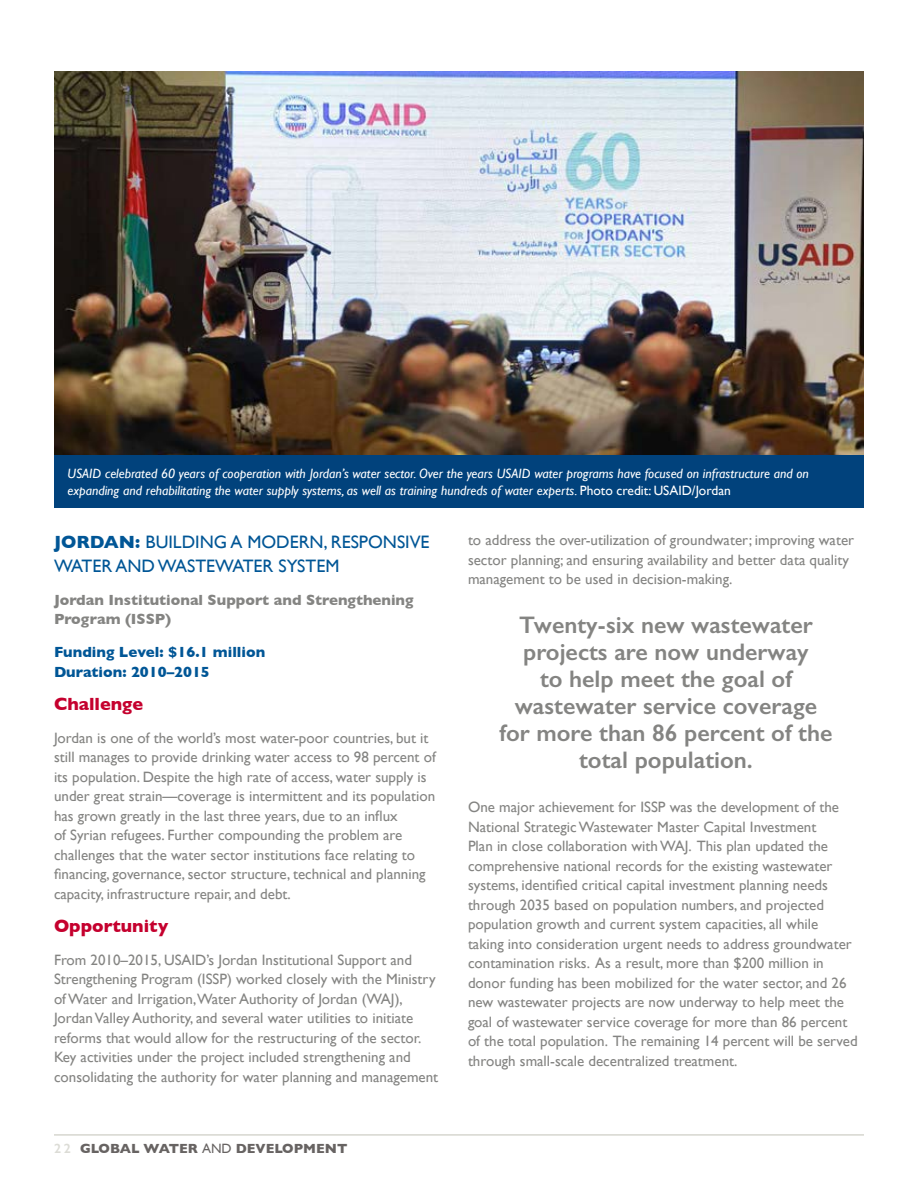
<style>
.page{position:relative;width:918px;height:1188px;background:#fff}
.page>*{position:absolute;margin:0;border:0;box-sizing:border-box;transform-origin:0 0}
.Body{font:600 24px/27px "Gill Sans";color:#848482;text-align:center}
.Body-2{font:18px/24px "Gill Sans";color:#005696}
.Challenge{font:700 18px "Gill Sans";color:#c5002e}
.Body-3{font:15px/19.5px "Gill Sans";color:#848482}
.Grey{font:700 15px/19.5px "Gill Sans";color:#848482}
.Funding{font:700 15px "Gill Sans";color:#005696}
.Duration{font:700 15px "Gill Sans";color:#005696}
.t1{font:italic 13.5px/16.5px "Gill Sans";color:#fff}
.t2{font:700 13.5px "Gill Sans";color:#676362}
.s1{font-style:normal}
.s2{font-weight:700}
.s3{font-weight:600;color:#dcdcd6}
.s4{font-weight:400}
</style>
<div class="page">
<hr style="left:54px;top:1134px;width:810px;height:2px;background:#dcdcd6">
<img style="left:54px;top:71px;width:810px;height:384px">
<div style="left:54px;top:455px;width:810px;height:53px;background:#01427c"></div>
<p class="t1" style="left:68px;top:465px;width:743px">USAID celebrated 60 years of cooperation with Jordan’s water sector. Over the years USAID water programs have focused on infrastructure and on expanding and rehabilitating the water supply systems, as well as training hundreds of water experts. <span class="s1">Photo credit: USAID/Jordan</span></p>
<p class="Body-2" style="left:54px;top:529px;width:377px"><span class="s2">JORDAN:</span> BUILDING A MODERN, RESPONSIVE<br>WATER AND WASTEWATER SYSTEM</p>
<p class="Grey" style="left:54px;top:590px;width:361px">Jordan Institutional Support and Strengthening<br>Program (ISSP)</p>
<p class="Funding" style="left:54px;top:643px;width:213px">Funding Level: $16.1 million</p>
<p class="Duration" style="left:54px;top:663px;width:157px">Duration: 2010–2015</p>
<p class="Challenge" style="left:54px;top:693px;width:91px">Challenge</p>
<p class="Body-3" style="left:54px;top:728px;width:383px">Jordan is one of the world’s most water-poor countries, but it still manages to provide drinking water access to 98 percent of its population. Despite the high rate of access, water supply is under great strain—coverage is intermittent and its population has grown greatly in the last three years, due to an influx<br>of Syrian refugees. Further compounding the problem are challenges that the water sector institutions face relating to financing, governance, sector structure, technical and planning capacity, infrastructure repair, and debt.</p>
<p class="Challenge" style="left:54px;top:915px;width:116px">Opportunity</p>
<p class="Body-3" style="left:54px;top:950px;width:386px">From 2010–2015, USAID’s Jordan Institutional Support and Strengthening Program (ISSP) worked closely with the Ministry of Water and Irrigation,Water Authority of Jordan (WAJ), Jordan Valley Authority, and several water utilities to initiate reforms that would allow for the restructuring of the sector.<br>Key activities under the project included strengthening and consolidating the authority for water planning and management</p>
<p class="t2" style="left:54px;top:1140px;width:295px"><span class="s3">2 2</span> GLOBAL WATER <span class="s4">AND</span> DEVELOPMENT</p>
<p class="Body-3" style="left:468px;top:531px;width:388px">to address the over-utilization of groundwater; improving water sector planning; and ensuring availability and better data quality management to be used in decision-making.</p>
<p class="Body" style="left:499px;top:611px;width:335px">Twenty-six new wastewater projects are now underway<br>to help meet the goal of wastewater service coverage for more than 86 percent of the total population.</p>
<p class="Body-3" style="left:468px;top:798px;width:391px">One major achievement for ISSP was the development of the National Strategic Wastewater Master Capital Investment<br>Plan in close collaboration with WAJ. This plan updated the comprehensive national records for the existing wastewater systems, identified critical capital investment planning needs through 2035 based on population numbers, and projected population growth and current system capacities, all while taking into consideration urgent needs to address groundwater contamination risks. As a result, more than $200 million in donor funding has been mobilized for the water sector, and 26 new wastewater projects are now underway to help meet the goal of wastewater service coverage for more than 86 percent of the total population. The remaining 14 percent will be served through small-scale decentralized treatment.</p>
</div>
